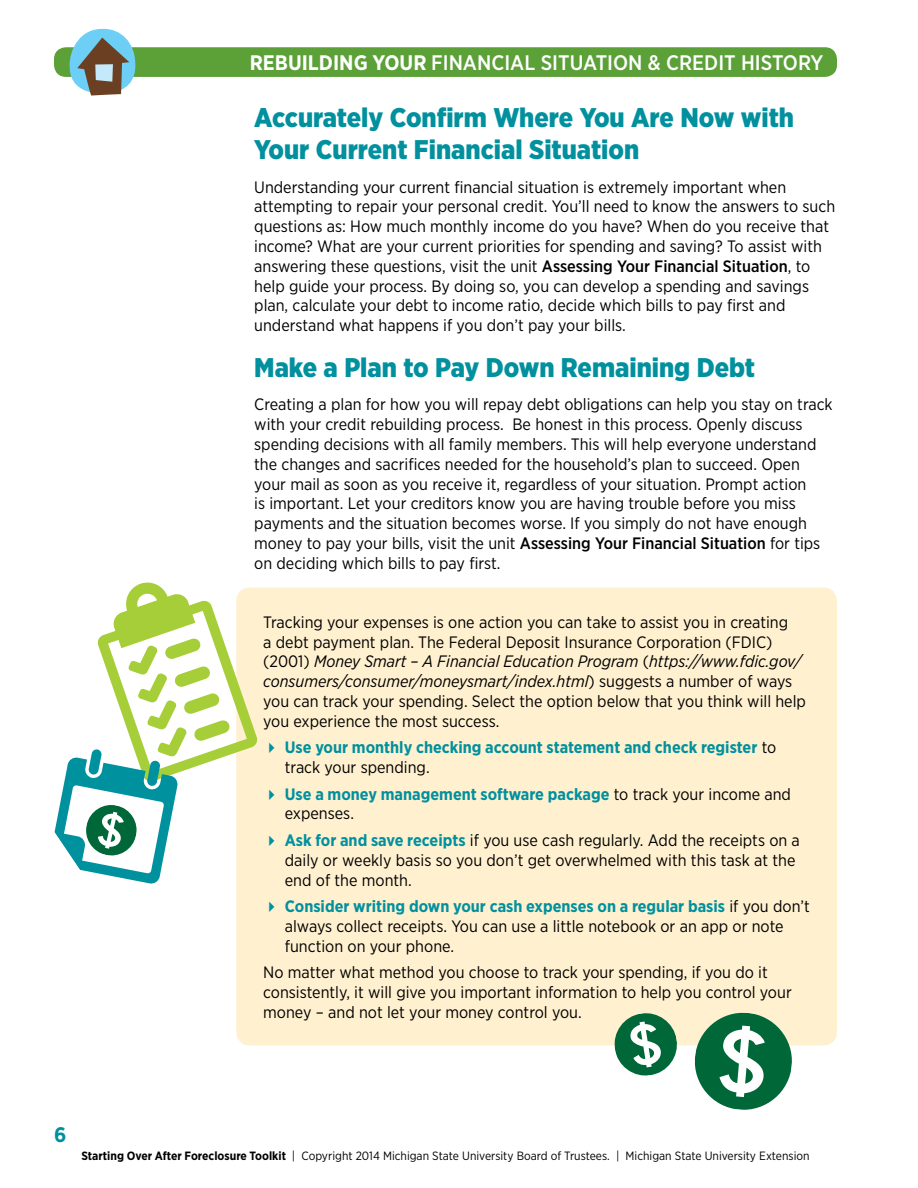
<style>
.page{position:relative;width:918px;height:1188px;background:#fff}
.page>*{position:absolute;margin:0;border:0;box-sizing:border-box;transform-origin:0 0}
.Body{font:900 27px/32.4px "Gotham Narrow";color:#00909e}
.Subhead1{font:900 27px "Gotham Narrow";color:#00909e}
.t1{font:500 21px "Gotham Narrow";color:#fff}
.t2{font:700 21px "Gotham Narrow";color:#00909e}
.Body-2{font:16.5px/19.8px "Gotham Narrow";color:#000}
.t3{font:700 16.5px/19.8px "Gotham Narrow";color:#00909e}
.t4{font:12px "Gotham Narrow";color:#000}
.s1{font-weight:700}
.s2{font-weight:500}
.s3{font-style:italic}
.s4{font-weight:400;color:#000}
.s5{font-weight:700;color:#00909e}
</style>
<div class="page">
<div style="left:54px;top:47px;width:783px;height:30px;background:#5ca038;border-radius:12px"></div>
<svg style="left:66px;top:28px;width:72px;height:68px"></svg>
<div style="left:236px;top:588px;width:601px;height:457px;background:#fff1d0;border-radius:14px"></div>
<svg style="left:693px;top:1012px;width:101px;height:98px"></svg>
<svg style="left:612px;top:1013px;width:67px;height:63px"></svg>
<svg style="left:55px;top:582px;width:203px;height:302px"></svg>
<p class="t1" style="left:250px;top:49px;width:575px"><span class="s1">REBUILDING YOUR</span> FINANCIAL SITUATION &amp; CREDIT HISTORY</p>
<p class="Body" style="left:254px;top:101px;width:541px">Accurately Confirm Where You Are Now with<br>Your Current Financial Situation</p>
<p class="Body-2" style="left:254px;top:177px;width:582px">Understanding your current financial situation is extremely important when attempting to repair your personal credit. You’ll need to know the answers to such questions as: How much monthly income do you have? When do you receive that income? What are your current priorities for spending and saving? To assist with answering these questions, visit the unit <span class="s2">Assessing Your Financial Situation</span>, to help guide your process. By doing so, you can develop a spending and savings plan, calculate your debt to income ratio, decide which bills to pay first and understand what happens if you don’t pay your bills.</p>
<h1 class="Subhead1" style="left:254px;top:350px;width:502px">Make a Plan to Pay Down Remaining Debt</h1>
<p class="Body-2" style="left:254px;top:394px;width:580px">Creating a plan for how you will repay debt obligations can help you stay on track with your credit rebuilding process. Be honest in this process. Openly discuss spending decisions with all family members. This will help everyone understand the changes and sacrifices needed for the household’s plan to succeed. Open your mail as soon as you receive it, regardless of your situation. Prompt action<br>is important. Let your creditors know you are having trouble before you miss payments and the situation becomes worse. If you simply do not have enough money to pay your bills, visit the unit <span class="s2">Assessing Your Financial Situation</span> for tips on deciding which bills to pay first.</p>
<p class="Body-2" style="left:263px;top:612px;width:544px">Tracking your expenses is one action you can take to assist you in creating<br>a debt payment plan. The Federal Deposit Insurance Corporation (FDIC) (2001) <span class="s3">Money Smart – A Financial Education Program</span> (<span class="s3">https://www.fdic.gov/ consumers/consumer/moneysmart/index.html</span>) suggests a number of ways you can track your spending. Select the option below that you think will help you experience the most success.</p>
<p class="t3" style="left:285px;top:737px;width:493px">Use your monthly checking account statement and check register <span class="s4">to track your spending.</span></p>
<p class="t3" style="left:285px;top:784px;width:508px">Use a money management software package <span class="s4">to track your income and expenses.</span></p>
<p class="Body-2" style="left:285px;top:830px;width:517px"><span class="s5">Ask for and save receipts</span> if you use cash regularly. Add the receipts on a daily or weekly basis so you don’t get overwhelmed with this task at the end of the month.</p>
<p class="Body-2" style="left:285px;top:896px;width:527px"><span class="s5">Consider writing down your cash expenses on a regular basis</span> if you don’t always collect receipts. You can use a little notebook or an app or note function on your phone.</p>
<p class="Body-2" style="left:263px;top:962px;width:530px">No matter what method you choose to track your spending, if you do it consistently, it will give you important information to help you control your money – and not let your money control you.</p>
<p class="t2" style="left:54px;top:1122px;width:14px">6</p>
<p class="t4" style="left:81px;top:1148px;width:730px"><span class="s1">Starting Over After Foreclosure Toolkit</span> | Copyright 2014 Michigan State University Board of Trustees. | Michigan State University Extension</p>
</div>
